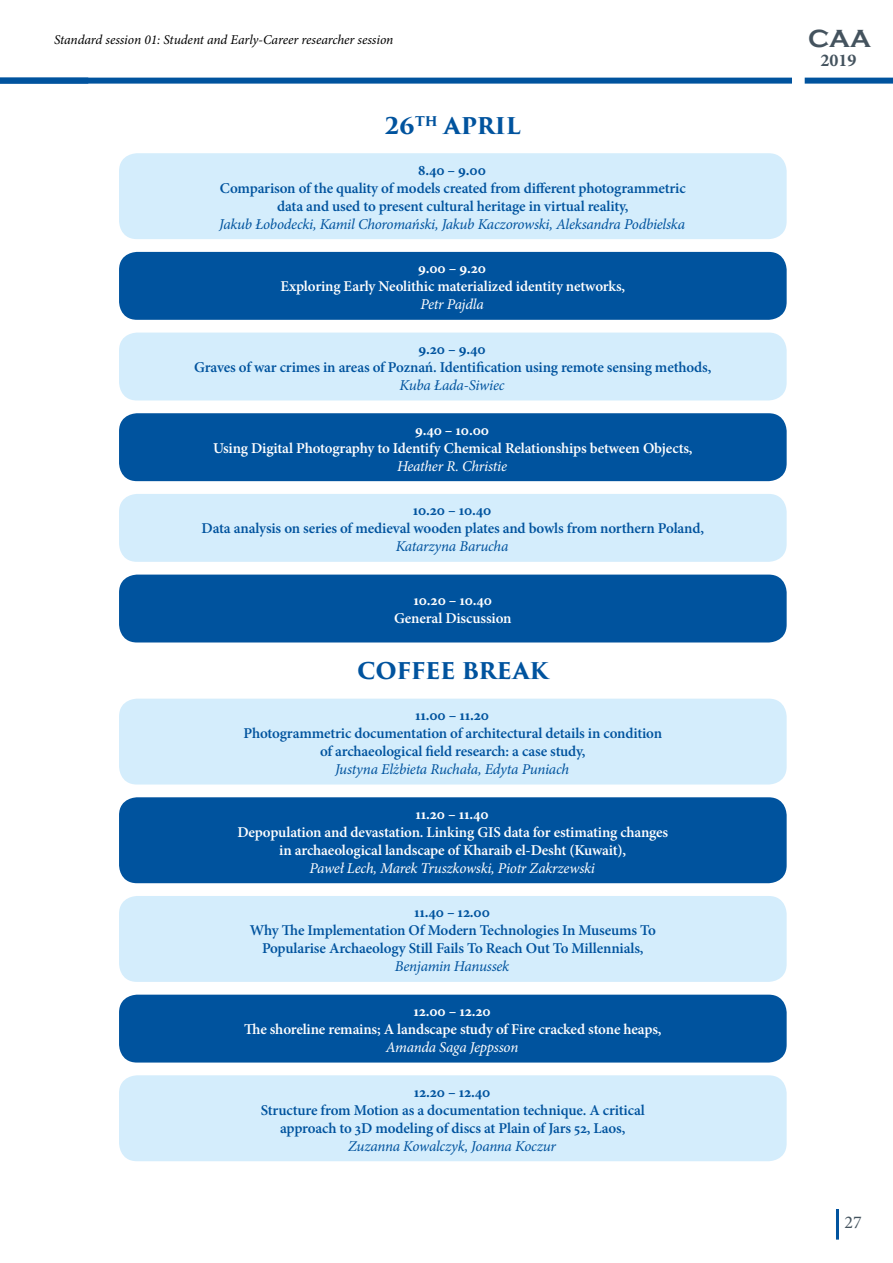
<style>
.page{position:relative;width:893px;height:1263px;background:#fff}
.page>*{position:absolute;margin:0;border:0;box-sizing:border-box;transform-origin:0 0}
.t1{font:700 25.5px "Copperplate Gothic";color:#44535e}
.t2{font:700 22.5px "Trajan Pro 3";letter-spacing:-.005em;color:#00539e}
.t3{font:700 18px "Minion Pro";color:#44535e}
.t4{font:18px "Minion Pro";color:#44535e}
.t5{font:600 15px/18px "Minion Pro";letter-spacing:-.01em;color:#00539e;text-align:center}
.t6{font:600 15px/18px "Minion Pro";letter-spacing:-.01em;color:#fff;text-align:center}
.t7{font:italic 15px "Minion Pro";letter-spacing:-.02em;color:#00539e}
.t8{font:italic 15px "Minion Pro";letter-spacing:-.02em;color:#fff}
.t9{font:700 15px "Minion Pro";letter-spacing:-.01em;color:#00539e}
.t10{font:700 15px "Minion Pro";letter-spacing:-.01em;color:#fff}
.t11{font:italic 13.5px "Minion Pro";letter-spacing:-.01em;color:#000}
</style>
<div class="page">
<div style="left:0;top:78px;width:792px;height:6px;background:#00539e"></div>
<div style="left:805px;top:78px;width:88px;height:6px;background:#00539e"></div>
<hr style="left:836px;top:1209px;width:3px;height:30px;background:#00539e">
<div style="left:119px;top:153px;width:668px;height:86px;background:#d4edfc;border-radius:18px"></div>
<div style="left:119px;top:252px;width:668px;height:68px;background:#00539e;border-radius:18px"></div>
<div style="left:119px;top:413px;width:668px;height:68px;background:#00539e;border-radius:18px"></div>
<div style="left:119px;top:494px;width:668px;height:68px;background:#d4edfc;border-radius:18px"></div>
<div style="left:119px;top:575px;width:668px;height:67px;background:#00539e;border-radius:18px"></div>
<div style="left:119px;top:699px;width:668px;height:85px;background:#d4edfc;border-radius:18px"></div>
<div style="left:119px;top:797px;width:668px;height:86px;background:#00539e;border-radius:18px"></div>
<div style="left:119px;top:896px;width:668px;height:86px;background:#d4edfc;border-radius:18px"></div>
<div style="left:119px;top:995px;width:668px;height:67px;background:#00539e;border-radius:18px"></div>
<div style="left:119px;top:1075px;width:668px;height:86px;background:#d4edfc;border-radius:18px"></div>
<div style="left:119px;top:333px;width:668px;height:67px;background:#d4edfc;border-radius:18px"></div>
<p class="t11" style="left:54px;top:31px;width:341px">Standard session 01: Student and Early-Career researcher session</p>
<h2 class="t2" style="left:385px;top:109px;width:138px">26<sup>TH</sup> APRIL</h2>
<p class="t9" style="left:418px;top:159px;width:69px">8.40 – 9.00</p>
<p class="t5" style="left:220px;top:179px;width:467px">Comparison of the quality of models created from different photogrammetric data and used to present cultural heritage in virtual reality,</p>
<p class="t7" style="left:219px;top:214px;width:467px">Jakub Łobodecki, Kamil Choromański, Jakub Kaczorowski, Aleksandra Podbielska</p>
<p class="t10" style="left:418px;top:258px;width:69px">9.00 – 9.20</p>
<p class="t6" style="left:280px;top:277px;width:346px">Exploring Early Neolithic materialized identity networks,</p>
<p class="t8" style="left:420px;top:294px;width:65px">Petr Pajdla</p>
<p class="t9" style="left:418px;top:339px;width:69px">9.20 – 9.40</p>
<p class="t5" style="left:194px;top:358px;width:519px">Graves of war crimes in areas of Poznań. Identification using remote sensing methods,</p>
<p class="t7" style="left:400px;top:375px;width:106px">Kuba Łada-Siwiec</p>
<p class="t10" style="left:415px;top:419px;width:75px">9.40 – 10.00</p>
<p class="t6" style="left:213px;top:439px;width:481px">Using Digital Photography to Identify Chemical Relationships between Objects,</p>
<p class="t8" style="left:397px;top:456px;width:112px">Heather R. Christie</p>
<p class="t9" style="left:413px;top:500px;width:80px">10.20 – 10.40</p>
<p class="t5" style="left:202px;top:519px;width:504px">Data analysis on series of medieval wooden plates and bowls from northern Poland,</p>
<p class="t7" style="left:396px;top:536px;width:114px">Katarzyna Barucha</p>
<p class="t10" style="left:413px;top:590px;width:80px">10.20 – 10.40</p>
<p class="t6" style="left:394px;top:609px;width:119px">General Discussion</p>
<h2 class="t2" style="left:357px;top:654px;width:193px">COFFEE BREAK</h2>
<p class="t9" style="left:415px;top:705px;width:75px">11.00 – 11.20</p>
<p class="t5" style="left:243px;top:724px;width:420px">Photogrammetric documentation of architectural details in condition of archaeological field research: a case study,</p>
<p class="t7" style="left:335px;top:759px;width:236px">Justyna Elżbieta Ruchała, Edyta Puniach</p>
<p class="t10" style="left:415px;top:803px;width:75px">11.20 – 11.40</p>
<p class="t6" style="left:237px;top:823px;width:432px">Depopulation and devastation. Linking GIS data for estimating changes in archaeological landscape of Kharaib el-Desht (Kuwait),</p>
<p class="t8" style="left:309px;top:858px;width:287px">Paweł Lech, Marek Truszkowski, Piotr Zakrzewski</p>
<p class="t9" style="left:414px;top:902px;width:77px">11.40 – 12.00</p>
<p class="t5" style="left:250px;top:921px;width:408px">Why The Implementation Of Modern Technologies In Museums To<br>Popularise Archaeology Still Fails To Reach Out To Millennials,</p>
<p class="t7" style="left:395px;top:956px;width:116px">Benjamin Hanussek</p>
<p class="t10" style="left:413px;top:1001px;width:79px">12.00 – 12.20</p>
<p class="t6" style="left:244px;top:1020px;width:419px">The shoreline remains; A landscape study of Fire cracked stone heaps,</p>
<p class="t8" style="left:386px;top:1037px;width:134px">Amanda Saga Jeppsson</p>
<p class="t9" style="left:414px;top:1081px;width:78px">12.20 – 12.40</p>
<p class="t5" style="left:261px;top:1101px;width:386px">Structure from Motion as a documentation technique. A critical approach to 3D modeling of discs at Plain of Jars 52, Laos,</p>
<p class="t7" style="left:348px;top:1136px;width:210px">Zuzanna Kowalczyk, Joanna Koczur</p>
<h1 class="t1" style="left:808px;top:24px;width:64px">CAA</h1>
<p class="t3" style="left:820px;top:48px;width:37px">2019</p>
<p class="t4" style="left:844px;top:1210px;width:19px">27</p>
</div>
